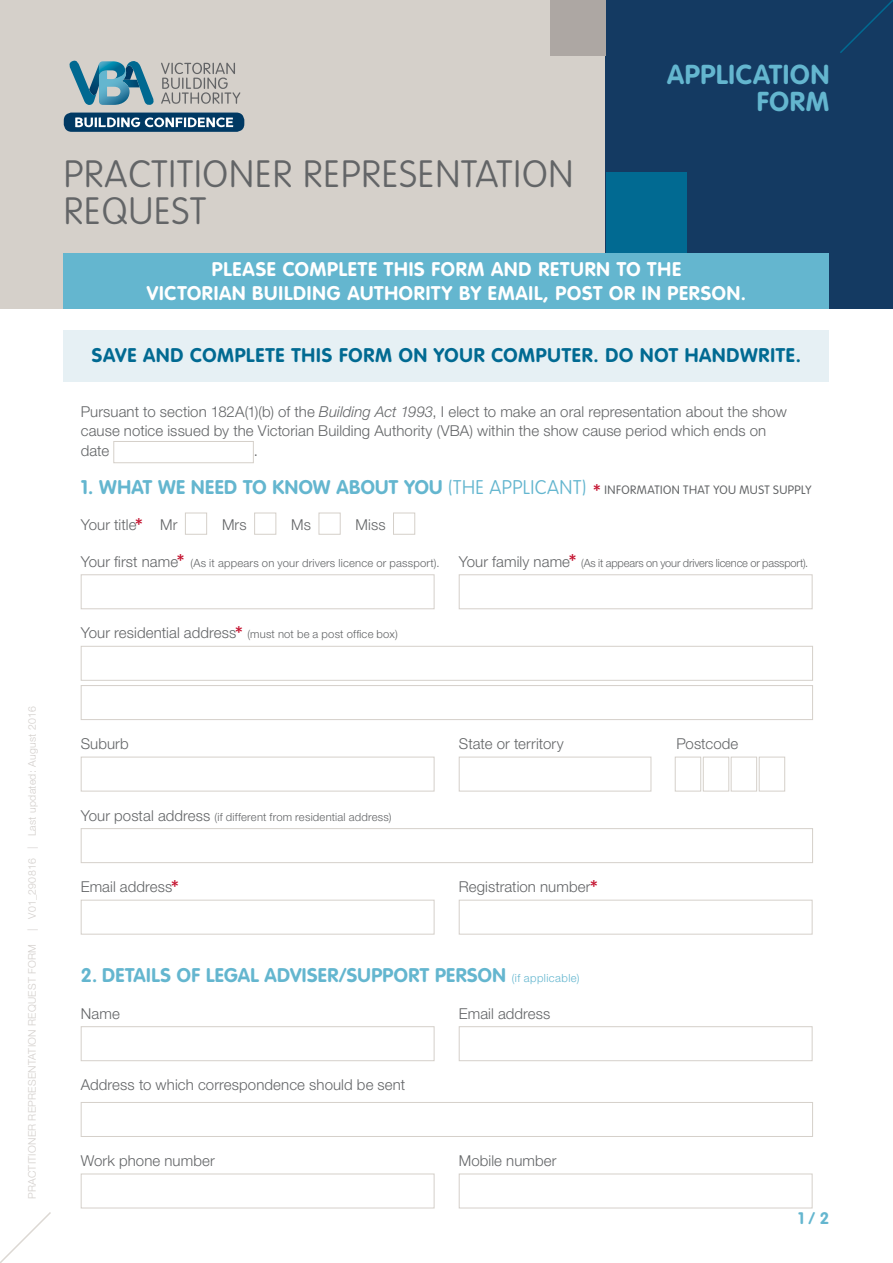
<style>
.page{position:relative;width:893px;height:1263px;background:#fff}
.page>*{position:absolute;margin:0;border:0;box-sizing:border-box;transform-origin:0 0}
.t1{font:100 37.5px/37.5px "VAG Rounded";letter-spacing:.025em;color:#636567}
.t2{font:700 27px/27px "VAG Rounded";letter-spacing:.03em;color:#64b6cf;text-align:right}
.t3{font:700 19.5px/23.4px "VAG Rounded";letter-spacing:.045em;color:#fff;text-align:center}
.t4{font:700 19.5px "VAG Rounded";letter-spacing:.04em;color:#016a92}
.t5{font:700 19.5px "VAG Rounded";letter-spacing:.02em;color:#64b6cf}
.t6{font:700 16.5px "VAG Rounded";color:#64b6cf}
.t7{font:300 15px/19.5px "Helvetica Neue LT";letter-spacing:.005em;color:#636567}
.t8{font:300 12px "VAG Rounded";letter-spacing:.035em;color:#636567}
.t9{font:300 11.25px "Helvetica Neue LT";letter-spacing:.015em;color:#636567}
.t10{font:300 11.25px "Helvetica Neue LT";letter-spacing:-.01em;color:#636567}
.t11{font:300 10.5px "Helvetica Neue LT";letter-spacing:.025em;color:#d2cecb}
.s1{font-style:italic}
.s2{font-weight:700;font-size:19.5px;color:#64b6cf}
.s3{font-weight:100;font-size:19.5px;color:#64b6cf}
.s4{font-size:19.5px;color:#c4122f}
.s5{font-family:"VAG Rounded";font-size:19.5px;color:#c4122f}
.s6{font-size:15px}
.s7{font-family:"Helvetica Neue LT";font-weight:300;font-size:11.25px}
</style>
<div class="page">
<div style="left:0;top:0;width:893px;height:308px;background:#d5d0ca"></div>
<div style="left:606px;top:0;width:287px;height:308px;background:#143a62"></div>
<div style="left:606px;top:172px;width:81px;height:81px;background:#016a92"></div>
<div style="left:551px;top:0;width:55px;height:55px;background:#ada7a3"></div>
<svg style="left:161px;top:63px;width:79px;height:41px"></svg>
<svg style="left:69px;top:61px;width:85px;height:44px"></svg>
<div style="left:64px;top:113px;width:180px;height:19px;background:#003963;border-radius:8px"></div>
<svg style="left:75px;top:117px;width:158px;height:10px"></svg>
<div style="left:64px;top:253px;width:765px;height:55px;background:#64b6cf"></div>
<div style="left:64px;top:331px;width:765px;height:51px;background:#e6f0f4"></div>
<div style="left:113px;top:441px;width:141px;height:22px;border:1px solid #d5d0ca"></div>
<div style="left:185px;top:513px;width:22px;height:22px;border:1px solid #d5d0ca"></div>
<div style="left:254px;top:513px;width:22px;height:22px;border:1px solid #d5d0ca"></div>
<div style="left:319px;top:513px;width:22px;height:22px;border:1px solid #d5d0ca"></div>
<div style="left:393px;top:513px;width:22px;height:22px;border:1px solid #d5d0ca"></div>
<div style="left:81px;top:574px;width:353px;height:35px;border:1px solid #d5d0ca"></div>
<div style="left:459px;top:574px;width:353px;height:35px;border:1px solid #d5d0ca"></div>
<div style="left:81px;top:646px;width:732px;height:35px;border:1px solid #d5d0ca"></div>
<div style="left:81px;top:685px;width:732px;height:35px;border:1px solid #d5d0ca"></div>
<div style="left:81px;top:757px;width:353px;height:34px;border:1px solid #d5d0ca"></div>
<div style="left:459px;top:757px;width:192px;height:34px;border:1px solid #d5d0ca"></div>
<div style="left:675px;top:757px;width:26px;height:34px;border:1px solid #d5d0ca"></div>
<div style="left:731px;top:757px;width:26px;height:34px;border:1px solid #d5d0ca"></div>
<div style="left:703px;top:757px;width:26px;height:34px;border:1px solid #d5d0ca"></div>
<div style="left:759px;top:757px;width:26px;height:34px;border:1px solid #d5d0ca"></div>
<div style="left:81px;top:828px;width:732px;height:35px;border:1px solid #d5d0ca"></div>
<div style="left:81px;top:900px;width:353px;height:34px;border:1px solid #d5d0ca"></div>
<div style="left:459px;top:900px;width:353px;height:34px;border:1px solid #d5d0ca"></div>
<div style="left:81px;top:1026px;width:353px;height:35px;border:1px solid #d5d0ca"></div>
<div style="left:459px;top:1026px;width:353px;height:35px;border:1px solid #d5d0ca"></div>
<div style="left:81px;top:1102px;width:732px;height:35px;border:1px solid #d5d0ca"></div>
<div style="left:81px;top:1173px;width:353px;height:35px;border:1px solid #d5d0ca"></div>
<div style="left:459px;top:1173px;width:353px;height:35px;border:1px solid #d5d0ca"></div>
<svg style="left:840px;top:0;width:53px;height:53px"></svg>
<svg style="left:0;top:1212px;width:51px;height:51px"></svg>
<p class="t11" style="left:26px;top:1199px;width:494px;rotate:-90deg">PRACTITIONER REPRESENTATION REQUEST FORM | V01_290816 | Last updated: August 2016</p>
<h1 class="t1" style="left:64px;top:155px;width:511px">PRACTITIONER REPRESENTATION<br>REQUEST</h1>
<h2 class="t2" style="left:667px;top:61px;width:163px">APPLICATION<br>FORM</h2>
<h3 class="t3" style="left:147px;top:258px;width:601px">PLEASE COMPLETE THIS FORM AND RETURN TO THE<br>VICTORIAN BUILDING AUTHORITY BY EMAIL, POST OR IN PERSON.</h3>
<h3 class="t4" style="left:92px;top:344px;width:711px">SAVE AND COMPLETE THIS FORM ON YOUR COMPUTER. DO NOT HANDWRITE.</h3>
<p class="t7" style="left:81px;top:401px;width:708px">Pursuant to section 182A(1)(b) of the <span class="s1">Building Act 1993</span>, I elect to make an oral representation about the show cause notice issued by the Victorian Building Authority (VBA) within the show cause period which ends on date</p>
<p class="t7" style="left:254px;top:440px;width:6px">.</p>
<p class="t8" style="left:81px;top:483px;width:732px"><span class="s2">1. WHAT WE NEED TO KNOW ABOUT YOU</span> <span class="s3">(THE APPLICANT)</span> <span class="s4">*</span> INFORMATION THAT YOU MUST SUPPLY</p>
<p class="t7" style="left:81px;top:515px;width:98px">Your title<span class="s5">*</span> Mr</p>
<p class="t7" style="left:222px;top:515px;width:26px">Mrs</p>
<p class="t7" style="left:291px;top:515px;width:21px">Ms</p>
<p class="t7" style="left:356px;top:515px;width:32px">Miss</p>
<p class="t9" style="left:81px;top:556px;width:360px"><span class="s6">Your first name</span><span class="s5">*</span> (As it appears on your drivers licence or passport).</p>
<p class="t10" style="left:459px;top:556px;width:351px"><span class="s6">Your family name</span><span class="s5">*</span> (As it appears on your drivers licence or passport).</p>
<p class="t9" style="left:81px;top:627px;width:318px"><span class="s6">Your residential address</span><span class="s5">*</span> (must not be a post office box)</p>
<p class="t7" style="left:81px;top:733px;width:50px">Suburb</p>
<p class="t7" style="left:459px;top:733px;width:106px">State or territory</p>
<p class="t7" style="left:676px;top:733px;width:63px">Postcode</p>
<p class="t9" style="left:81px;top:810px;width:312px"><span class="s6">Your postal address</span> (if different from residential address)</p>
<p class="t7" style="left:81px;top:877px;width:100px">Email address<span class="s5">*</span></p>
<p class="t7" style="left:459px;top:877px;width:141px">Registration number<span class="s5">*</span></p>
<h3 class="t5" style="left:81px;top:964px;width:500px">2. DETAILS OF LEGAL ADVISER/SUPPORT PERSON <span class="s7">(if applicable)</span></h3>
<p class="t7" style="left:81px;top:1003px;width:41px">Name</p>
<p class="t7" style="left:459px;top:1003px;width:93px">Email address</p>
<p class="t7" style="left:81px;top:1075px;width:326px">Address to which correspondence should be sent</p>
<p class="t7" style="left:81px;top:1150px;width:135px">Work phone number</p>
<p class="t7" style="left:459px;top:1150px;width:99px">Mobile number</p>
<p class="t6" style="left:798px;top:1209px;width:33px">1 / 2</p>
</div>
